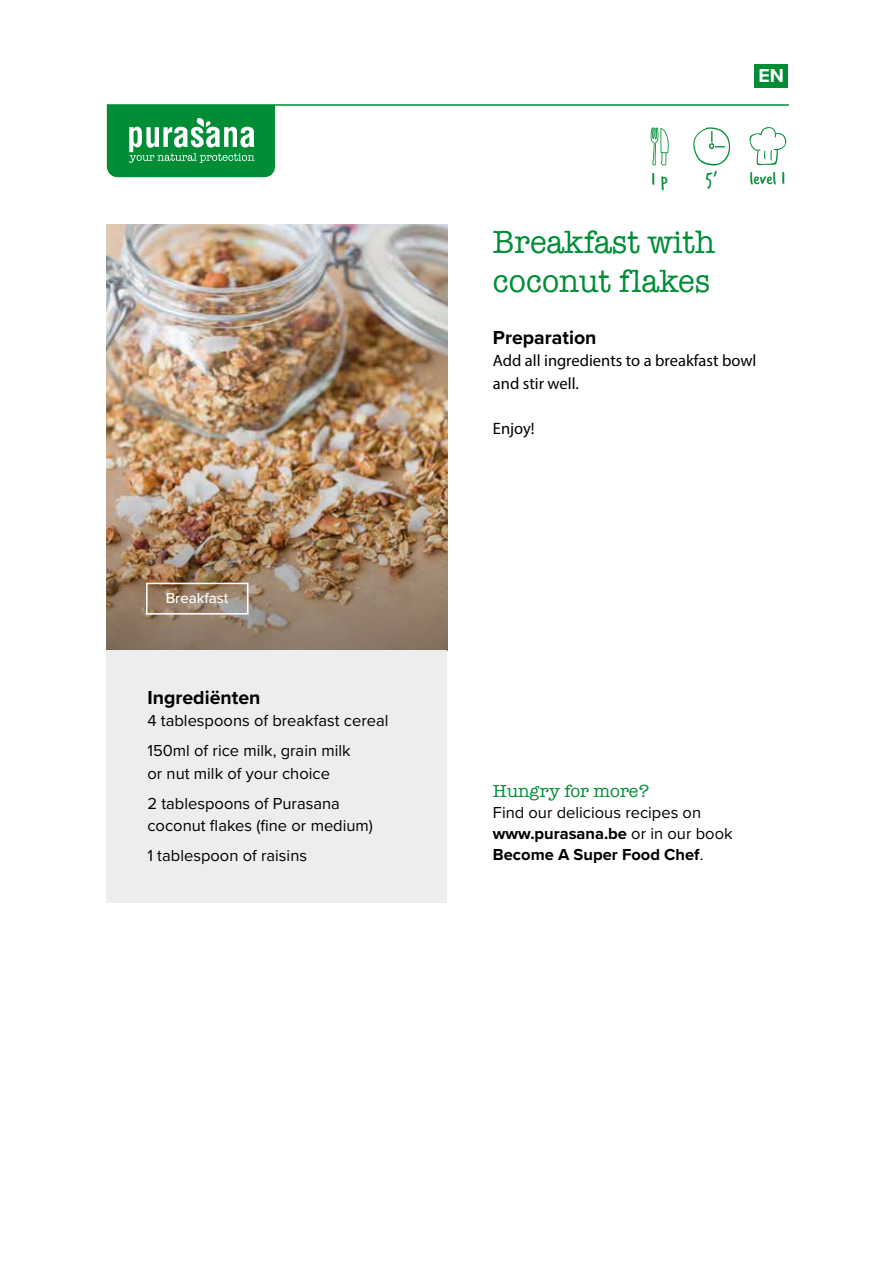
<style>
.page{position:relative;width:893px;height:1263px;background:#fff}
.page>*{position:absolute;margin:0;border:0;box-sizing:border-box;transform-origin:0 0}
.t1{font:33px/39.6px "American Typewriter";color:#008d36;scale:.95 1}
.t2{font:700 19.5px "Proxima Nova";color:#000}
.t3{font:19.5px "Verveine";color:#008d36}
.t4{font:700 19.5px "Proxima Nova";color:#fff}
.t5{font:18px "American Typewriter";color:#008d36}
.t6{font:16.5px/30px "Proxima Nova";color:#000}
.t7{font:16.5px/22.5px "Myriad Pro";color:#000}
.t8{font:500 15px "Proxima Nova";color:#fff}
.s1{font-weight:700}
</style>
<div class="page">
<img style="left:107px;top:225px;width:340px;height:425px">
<div style="left:107px;top:650px;width:340px;height:253px;background:#ededed"></div>
<svg style="left:107px;top:106px;width:168px;height:71px;background:#279e54"></svg>
<hr style="left:107px;top:104px;width:682px;height:2px;background:#008d36">
<svg style="left:650px;top:127px;width:19px;height:39px"></svg>
<svg style="left:749px;top:127px;width:37px;height:39px"></svg>
<div style="left:753px;top:64px;width:34px;height:24px;background:#008d36"></div>
<div style="left:146px;top:583px;width:103px;height:32px;border:2px solid #fff"></div>
<svg style="left:693px;top:127px;width:38px;height:39px"></svg>
<p class="t8" style="left:166px;top:589px;width:64px">Breakfast</p>
<p class="t2" style="left:147px;top:685px;width:114px">Ingrediënten</p>
<p class="t6" style="left:147px;top:706px;width:243px">4 tablespoons of breakfast cereal<br>150ml of rice milk, grain milk</p>
<p class="t6" style="left:147px;top:758px;width:194px">or nut milk of your choice<br>2 tablespoons of Purasana</p>
<p class="t6" style="left:147px;top:811px;width:227px">coconut flakes (fine or medium)<br>1 tablespoon of raisins</p>
<p class="t4" style="left:758px;top:64px;width:27px">EN</p>
<h1 class="t1" style="left:493px;top:221px;width:235px">Breakfast with coconut flakes</h1>
<p class="t3" style="left:749px;top:165px;width:38px;rotate:-2deg">level 1</p>
<p class="t2" style="left:493px;top:326px;width:105px">Preparation</p>
<p class="t7" style="left:493px;top:349px;width:265px">Add all ingredients to a breakfast bowl and stir well.</p>
<p class="t7" style="left:493px;top:417px;width:43px">Enjoy!</p>
<p class="t5" style="left:493px;top:777px;width:158px">Hungry for more?</p>
<p class="t6" style="left:493px;top:802px;width:241px;line-height:21px">Find our delicious recipes on <span class="s1">www.purasana.be</span> or in our book<br><span class="s1">Become A Super Food Chef</span>.</p>
</div>
